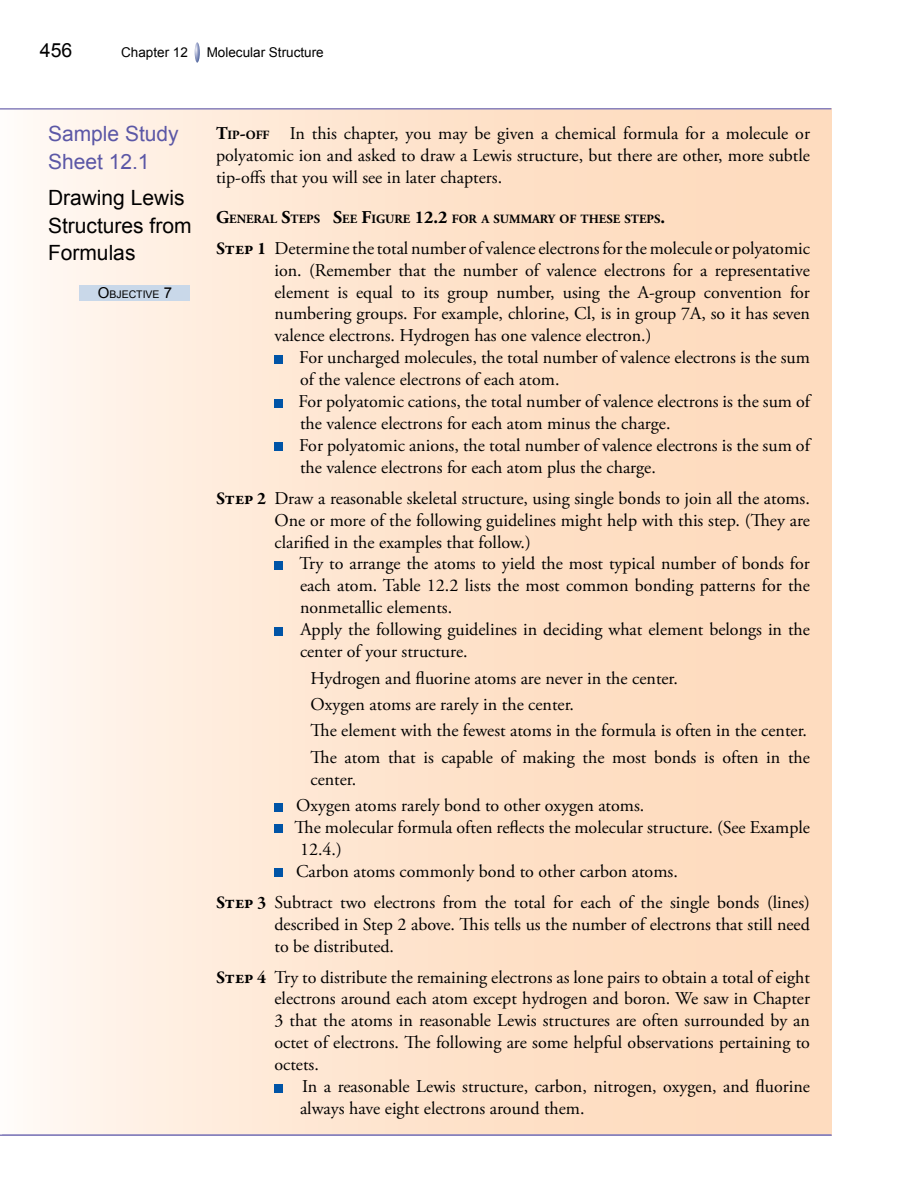
<style>
.page{position:relative;width:918px;height:1188px;background:#fff}
.page>*{position:absolute;margin:0;border:0;box-sizing:border-box;transform-origin:0 0}
.t1{font:21px/27.5px "Arial";color:#000}
.t2{font:21px/27.5px "Arial";color:#5b57a6}
.t3{font:19.5px "Arial";color:#000}
.Body_Text_first_para{font:18px/21.9px "Adobe Garamond Pro";color:#000}
.t4{font:13.5px "Arial";color:#000}
.Body_Text_first_para-2{font:700 12.6px "Adobe Garamond Pro";color:#000}
.t5{font:10.5px "Arial";color:#000}
.s1{font-size:15px}
.s2{font-weight:700}
.s3{font-weight:700;font-size:12.6px}
.s4{font-size:18px}
.s5{font-family:"Garamond Premr Pro";font-weight:700}
</style>
<div class="page">
<div style="left:0;top:108px;width:832px;height:1028px;background:linear-gradient(to right,#fff6ee,#fed6b5)"></div>
<hr style="left:2px;top:1134px;width:830px;height:2px;background:#8781bd">
<hr style="left:0;top:1134px;width:831px;height:2px;background:#8781bd">
<hr style="left:0;top:108px;width:831px;height:2px;background:#8781bd">
<div style="left:274px;top:355px;width:9px;height:8px;background:#0054a6"></div>
<div style="left:274px;top:399px;width:9px;height:8px;background:#0054a6"></div>
<div style="left:274px;top:443px;width:9px;height:8px;background:#0054a6"></div>
<div style="left:274px;top:561px;width:9px;height:8px;background:#0054a6"></div>
<div style="left:274px;top:627px;width:9px;height:8px;background:#0054a6"></div>
<div style="left:274px;top:803px;width:9px;height:8px;background:#0054a6"></div>
<div style="left:274px;top:825px;width:9px;height:8px;background:#0054a6"></div>
<div style="left:274px;top:869px;width:9px;height:8px;background:#0054a6"></div>
<div style="left:274px;top:1084px;width:9px;height:8px;background:#0054a6"></div>
<div style="left:80px;top:286px;width:110px;height:15px;background:#c9d8e9"></div>
<svg style="left:195px;top:42px;width:5px;height:21px"></svg>
<p class="t3" style="left:40px;top:38px;width:34px">456</p>
<p class="t4" style="left:121px;top:44px;width:68px">Chapter 12</p>
<p class="t4" style="left:207px;top:44px;width:119px">Molecular Structure</p>
<p class="t2" style="left:48px;top:120px;width:132px">Sample Study<br>Sheet 12.1</p>
<p class="t1" style="left:48px;top:184px;width:145px">Drawing Lewis<br>Structures from<br>Formulas</p>
<p class="t5" style="left:98px;top:288px;width:76px"><span class="s1">O</span>BJECTIVE <span class="s1">7</span></p>
<p class="Body_Text_first_para" style="left:216px;top:123px;width:596px;text-align:justify"><span class="s2">T</span><span class="s3">IP</span><span class="s2">-</span><span class="s3">OFF</span> In this chapter, you may be given a chemical formula for a molecule or polyatomic ion and asked to draw a Lewis structure, but there are other, more subtle tip-offs that you will see in later chapters.</p>
<p class="Body_Text_first_para-2" style="left:216px;top:211px;width:451px"><span class="s4">G</span>ENERAL <span class="s4">S</span>TEPS <span class="s4">S</span>EE <span class="s4">F</span>IGURE <span class="s4">12.2</span> FOR A SUMMARY OF THESE STEPS<span class="s4">.</span></p>
<p class="Body_Text_first_para" style="left:274px;top:238px;width:537px;text-align:justify;text-indent:-58px"><span class="s5">Step 1</span> Determine the total number of valence electrons for the molecule or polyatomic ion. (Remember that the number of valence electrons for a representative element is equal to its group number, using the A-group convention for numbering groups. For example, chlorine, Cl, is in group 7A, so it has seven valence electrons. Hydrogen has one valence electron.)</p>
<p class="Body_Text_first_para" style="left:299px;top:347px;width:512px">For uncharged molecules, the total number of valence electrons is the sum of the valence electrons of each atom.</p>
<p class="Body_Text_first_para" style="left:298px;top:391px;width:513px">For polyatomic cations, the total number of valence electrons is the sum of the valence electrons for each atom minus the charge.</p>
<p class="Body_Text_first_para" style="left:299px;top:435px;width:512px">For polyatomic anions, the total number of valence electrons is the sum of the valence electrons for each atom plus the charge.</p>
<p class="Body_Text_first_para" style="left:275px;top:488px;width:537px;text-align:justify;text-indent:-58px"><span class="s5">Step 2</span> Draw a reasonable skeletal structure, using single bonds to join all the atoms.<br>One or more of the following guidelines might help with this step. (They are clarified in the examples that follow.)</p>
<p class="Body_Text_first_para" style="left:300px;top:553px;width:512px;text-align:justify">Try to arrange the atoms to yield the most typical number of bonds for each atom. Table 12.2 lists the most common bonding patterns for the nonmetallic elements.</p>
<p class="Body_Text_first_para" style="left:300px;top:619px;width:512px">Apply the following guidelines in deciding what element belongs in the center of your structure.</p>
<p class="Body_Text_first_para" style="left:311px;top:668px;width:369px">Hydrogen and fluorine atoms are never in the center.</p>
<p class="Body_Text_first_para" style="left:311px;top:694px;width:265px">Oxygen atoms are rarely in the center.</p>
<p class="Body_Text_first_para" style="left:311px;top:720px;width:498px">The element with the fewest atoms in the formula is often in the center.</p>
<p class="Body_Text_first_para" style="left:311px;top:747px;width:501px">The atom that is capable of making the most bonds is often in the center.</p>
<p class="Body_Text_first_para" style="left:296px;top:795px;width:350px">Oxygen atoms rarely bond to other oxygen atoms.</p>
<p class="Body_Text_first_para" style="left:300px;top:817px;width:512px;text-indent:-5px">The molecular formula often reflects the molecular structure. (See Example<br>12.4.)</p>
<p class="Body_Text_first_para" style="left:296px;top:861px;width:383px">Carbon atoms commonly bond to other carbon atoms.</p>
<p class="Body_Text_first_para" style="left:275px;top:892px;width:537px;text-align:justify;text-indent:-58px"><span class="s5">Step 3</span> Subtract two electrons from the total for each of the single bonds (lines) described in Step 2 above. This tells us the number of electrons that still need to be distributed.</p>
<p class="Body_Text_first_para" style="left:275px;top:967px;width:537px;text-align:justify;text-indent:-58px"><span class="s5">Step 4</span> Try to distribute the remaining electrons as lone pairs to obtain a total of eight electrons around each atom except hydrogen and boron. We saw in Chapter 3 that the atoms in reasonable Lewis structures are often surrounded by an octet of electrons. The following are some helpful observations pertaining to octets.</p>
<p class="Body_Text_first_para" style="left:300px;top:1076px;width:512px">In a reasonable Lewis structure, carbon, nitrogen, oxygen, and fluorine always have eight electrons around them.</p>
</div>
